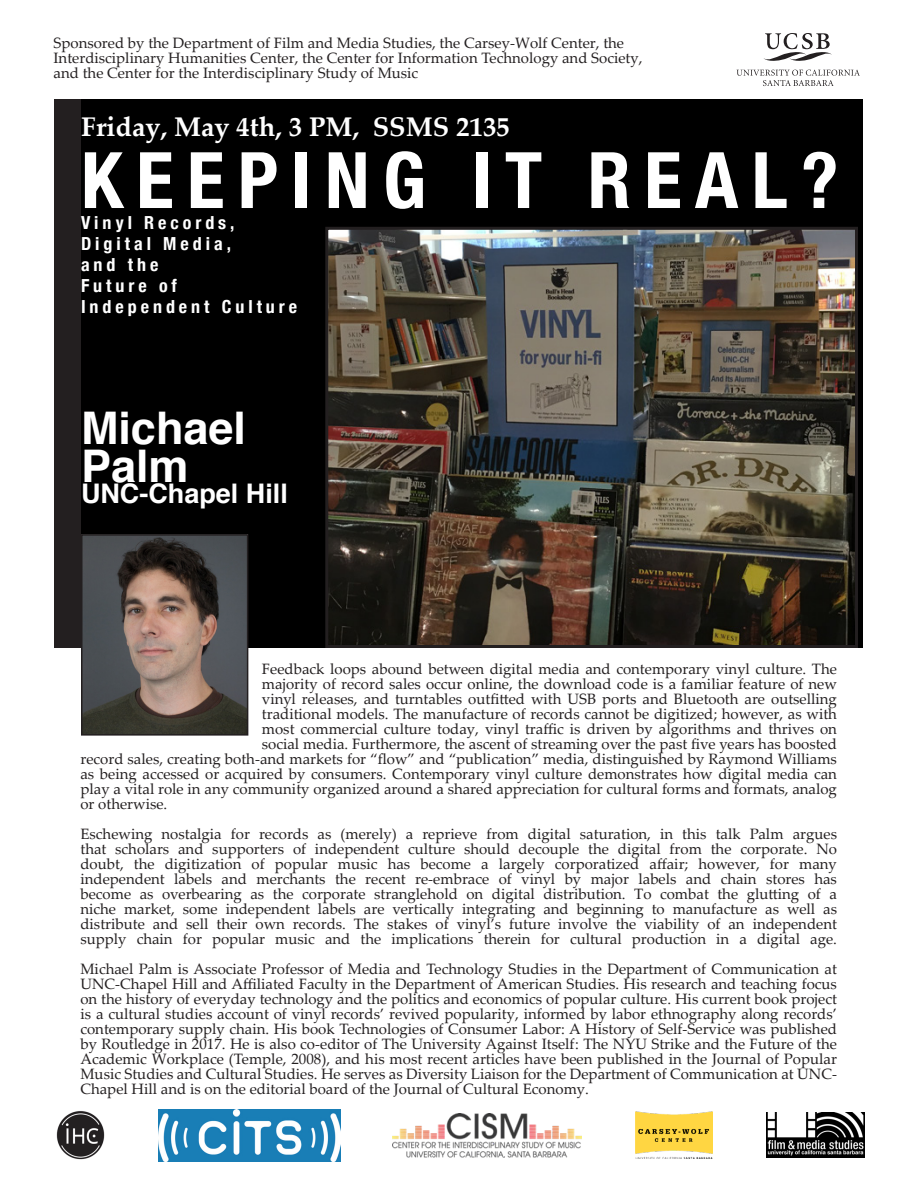
<style>
.page{position:relative;width:918px;height:1188px;background:#fff}
.page>*{position:absolute;margin:0;border:0;box-sizing:border-box;transform-origin:0 0}
.t1{font:700 condensed 78px "Helvetica Neue";letter-spacing:.17em;color:#fff}
.t2{font:700 45px/37.5px "Helvetica";color:#fff}
.t3{font:700 27px "Palatino Linotype";color:#fff}
.t4{font:700 27px "Helvetica";color:#fff}
.t5{font:700 condensed 18px "Helvetica Neue";letter-spacing:.22em;color:#fff}
.t6{font:15px/15px "Palatino Linotype";color:#231f20;text-align:justify}
</style>
<div class="page">
<div style="left:54px;top:100px;width:255px;height:548px;background:#231f20"></div>
<div style="left:81px;top:100px;width:781px;height:548px;background:#000"></div>
<svg style="left:736px;top:69px;width:124px;height:17px"></svg>
<svg style="left:764px;top:33px;width:68px;height:28px"></svg>
<img style="left:767px;top:1112px;width:98px;height:46px">
<img style="left:84px;top:537px;width:161px;height:196px">
<div style="left:81px;top:534px;width:167px;height:202px;border:2px solid #231f20"></div>
<img style="left:329px;top:231px;width:525px;height:413px">
<div style="left:325px;top:227px;width:533px;height:421px;border:3px solid #231f20"></div>
<img style="left:636px;top:1112px;width:76px;height:46px">
<img style="left:392px;top:1114px;width:189px;height:43px">
<img style="left:159px;top:1109px;width:181px;height:52px">
<img style="left:56px;top:1111px;width:49px;height:49px">
<p class="t6" style="left:54px;top:35px;width:590px;text-align:left">Sponsored by the Department of Film and Media Studies, the Carsey-Wolf Center, the<br>Interdisciplinary Humanities Center, the Center for Information Technology and Society, and the Center for the Interdisciplinary Study of Music</p>
<p class="t3" style="left:81px;top:108px;width:431px">Friday, May 4th, 3 PM, SSMS 2135</p>
<p class="t1" style="left:81px;top:116px;width:759px">KEEPING IT REAL?</p>
<p class="t5" style="left:81px;top:208px;width:155px">Vinyl Records,</p>
<p class="t5" style="left:81px;top:229px;width:152px">Digital Media,</p>
<p class="t5" style="left:81px;top:250px;width:79px">and the</p>
<p class="t5" style="left:81px;top:271px;width:97px">Future of</p>
<p class="t5" style="left:81px;top:292px;width:218px">Independent Culture</p>
<p class="t2" style="left:81px;top:410px;width:167px">Michael<br>Palm</p>
<p class="t4" style="left:81px;top:471px;width:209px">UNC-Chapel Hill</p>
<p class="t6" style="left:262px;top:660px;width:577px">Feedback loops abound between digital media and contemporary vinyl culture. The</p>
<p class="t6" style="left:262px;top:675px;width:577px">majority of record sales occur online, the download code is a familiar feature of new</p>
<p class="t6" style="left:262px;top:690px;width:577px">vinyl releases, and turntables outfitted with USB ports and Bluetooth are outselling</p>
<p class="t6" style="left:262px;top:705px;width:577px">traditional models. The manufacture of records cannot be digitized; however, as with</p>
<p class="t6" style="left:262px;top:720px;width:577px">most commercial culture today, vinyl traffic is driven by algorithms and thrives on</p>
<p class="t6" style="left:262px;top:735px;width:577px">social media. Furthermore, the ascent of streaming over the past five years has boosted</p>
<p class="t6" style="left:80px;top:750px;width:758px">record sales, creating both-and markets for “flow” and “publication” media, distinguished by Raymond Williams</p>
<p class="t6" style="left:80px;top:765px;width:758px">as being accessed or acquired by consumers. Contemporary vinyl culture demonstrates how digital media can</p>
<p class="t6" style="left:80px;top:780px;width:758px">play a vital role in any community organized around a shared appreciation for cultural forms and formats, analog</p>
<p class="t6" style="left:80px;top:795px;width:88px">or otherwise.</p>
<p class="t6" style="left:80px;top:825px;width:758px">Eschewing nostalgia for records as (merely) a reprieve from digital saturation, in this talk Palm argues that scholars and supporters of independent culture should decouple the digital from the corporate. No doubt, the digitization of popular music has become a largely corporatized affair; however, for many independent labels and merchants the recent re-embrace of vinyl by major labels and chain stores has become as overbearing as the corporate stranglehold on digital distribution. To combat the glutting of a niche market, some independent labels are vertically integrating and beginning to manufacture as well as distribute and sell their own records. The stakes of vinyl’s future involve the viability of an independent supply chain for popular music and the implications therein for cultural production in a digital age.</p>
<p class="t6" style="left:80px;top:960px;width:758px">Michael Palm is Associate Professor of Media and Technology Studies in the Department of Communication at UNC-Chapel Hill and Affiliated Faculty in the Department of American Studies. His research and teaching focus on the history of everyday technology and the politics and economics of popular culture. His current book project is a cultural studies account of vinyl records’ revived popularity, informed by labor ethnography along records’ contemporary supply chain. His book Technologies of Consumer Labor: A History of Self-Service was published by Routledge in 2017. He is also co-editor of The University Against Itself: The NYU Strike and the Future of the Academic Workplace (Temple, 2008), and his most recent articles have been published in the Journal of Popular Music Studies and Cultural Studies. He serves as Diversity Liaison for the Department of Communication at UNC-Chapel Hill and is on the editorial board of the Journal of Cultural Economy.</p>
</div>
